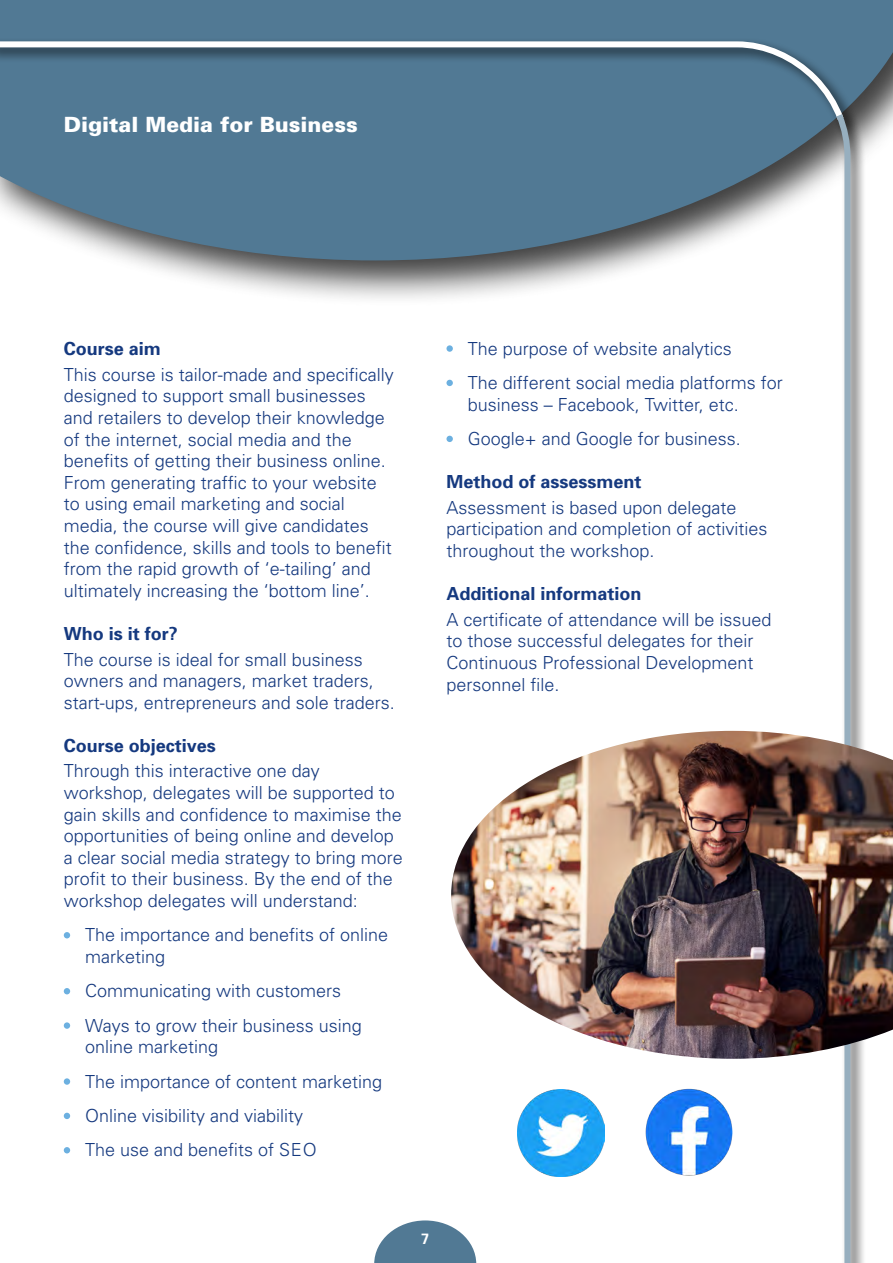
<style>
.page{position:relative;width:893px;height:1263px;background:#fff}
.page>*{position:absolute;margin:0;border:0;box-sizing:border-box;transform-origin:0 0}
.H4_Sub_heading_14pt{font:900 21px "Univers";color:#fff}
.Body_text_12pt{font:300 18px/21.6px "Univers";color:#15397f}
.List_Lt_blue_bullets{font:300 18px/21.6px "Univers";color:#15397f}
.Body_text_12pt-2{font:700 18px "Univers";color:#15397f}
.t1{font:700 15px "Univers";color:#fff}
</style>
<div class="page">
<div style="left:0;top:0;width:893px;height:307px;background:#000;opacity:.75"></div>
<svg style="left:0;top:0;width:893px;height:260px;background:#69889c"></svg>
<div style="left:0;top:38px;width:859px;height:98px;background:#517994"></div>
<svg style="left:0;top:41px;width:848px;height:86px"></svg>
<div style="left:834px;top:112px;width:33px;height:1151px;background:#000;opacity:.75"></div>
<svg style="left:832px;top:108px;width:21px;height:1155px"></svg>
<svg style="left:374px;top:1220px;width:102px;height:43px"></svg>
<svg style="left:64px;top:932px;width:6px;height:6px"></svg>
<svg style="left:64px;top:988px;width:6px;height:6px"></svg>
<div style="left:64px;top:1022px;width:6px;height:7px;background:#6cb0e0;border-radius:50%"></div>
<div style="left:64px;top:1078px;width:6px;height:7px;background:#6cb0e0;border-radius:50%"></div>
<svg style="left:64px;top:1113px;width:6px;height:6px"></svg>
<svg style="left:64px;top:1147px;width:6px;height:6px"></svg>
<div style="left:446px;top:345px;width:7px;height:7px;background:#6cb0e0;border-radius:50%"></div>
<div style="left:446px;top:380px;width:7px;height:6px;background:#6cb0e0;border-radius:50%"></div>
<div style="left:446px;top:436px;width:7px;height:6px;background:#6cb0e0;border-radius:50%"></div>
<img style="left:451px;top:731px;width:442px;height:328px">
<img style="left:518px;top:1089px;width:87px;height:87px">
<img style="left:646px;top:1088px;width:87px;height:87px">
<h4 class="H4_Sub_heading_14pt" style="left:64px;top:111px;width:295px">Digital Media for Business</h4>
<p class="Body_text_12pt-2" style="left:64px;top:337px;width:99px">Course aim</p>
<p class="Body_text_12pt" style="left:64px;top:363px;width:332px">This course is tailor-made and specifically designed to support small businesses and retailers to develop their knowledge of the internet, social media and the benefits of getting their business online.<br>From generating traffic to your website to using email marketing and social media, the course will give candidates the confidence, skills and tools to benefit from the rapid growth of ‘e-tailing’ and ultimately increasing the ‘bottom line’.</p>
<p class="Body_text_12pt-2" style="left:64px;top:622px;width:116px">Who is it for?</p>
<p class="Body_text_12pt" style="left:64px;top:648px;width:333px">The course is ideal for small business owners and managers, market traders, start-ups, entrepreneurs and sole traders.</p>
<p class="Body_text_12pt-2" style="left:64px;top:734px;width:154px">Course objectives</p>
<p class="Body_text_12pt" style="left:64px;top:760px;width:341px">Through this interactive one day workshop, delegates will be supported to gain skills and confidence to maximise the opportunities of being online and develop a clear social media strategy to bring more profit to their business. By the end of the workshop delegates will understand:</p>
<p class="List_Lt_blue_bullets" style="left:85px;top:924px;width:305px">The importance and benefits of online marketing</p>
<p class="List_Lt_blue_bullets" style="left:85px;top:980px;width:258px">Communicating with customers</p>
<p class="List_Lt_blue_bullets" style="left:85px;top:1014px;width:278px">Ways to grow their business using online marketing</p>
<p class="List_Lt_blue_bullets" style="left:85px;top:1070px;width:299px">The importance of content marketing</p>
<p class="List_Lt_blue_bullets" style="left:85px;top:1104px;width:220px">Online visibility and viability</p>
<p class="List_Lt_blue_bullets" style="left:85px;top:1139px;width:233px">The use and benefits of SEO</p>
<p class="List_Lt_blue_bullets" style="left:468px;top:337px;width:266px">The purpose of website analytics</p>
<p class="List_Lt_blue_bullets" style="left:468px;top:371px;width:317px">The different social media platforms for business – Facebook, Twitter, etc.</p>
<p class="List_Lt_blue_bullets" style="left:468px;top:427px;width:274px">Google+ and Google for business.</p>
<p class="Body_text_12pt-2" style="left:446px;top:470px;width:197px">Method of assessment</p>
<p class="Body_text_12pt" style="left:446px;top:496px;width:323px">Assessment is based upon delegate participation and completion of activities throughout the workshop.</p>
<p class="Body_text_12pt-2" style="left:446px;top:582px;width:197px">Additional information</p>
<p class="Body_text_12pt" style="left:446px;top:608px;width:327px">A certificate of attendance will be issued to those successful delegates for their Continuous Professional Development personnel file.</p>
<p class="t1" style="left:421px;top:1229px;width:10px">7</p>
</div>
